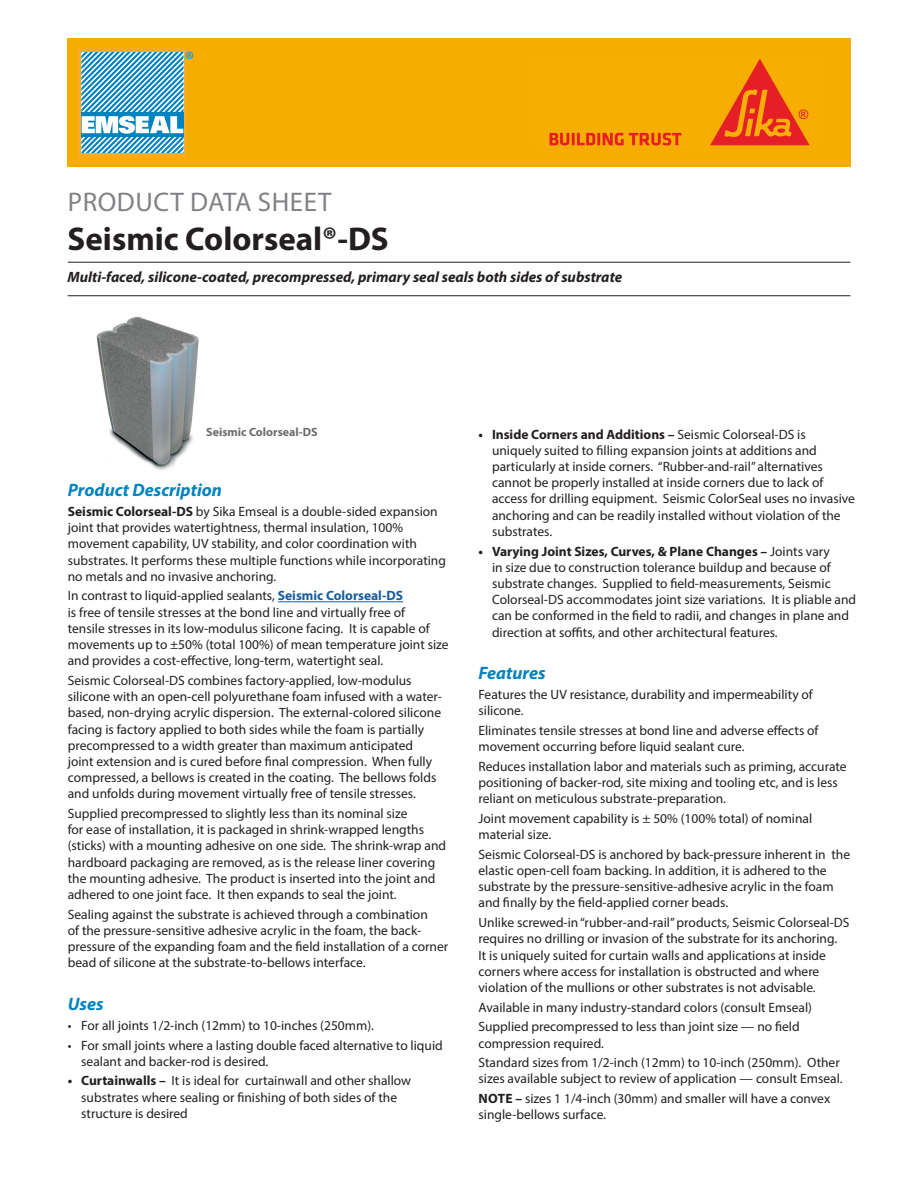
<style>
.page{position:relative;width:918px;height:1188px;background:#fff}
.page>*{position:absolute;margin:0;border:0;box-sizing:border-box;transform-origin:0 0}
.t1{font:700 33px "Myriad Pro";color:#231f20}
.t2{font:27px "Myriad Pro";letter-spacing:.02em;color:#808285}
.t3{font:22.35px "Myriad Pro";color:#009ad9}
.heads{font:italic 700 18px "Myriad Pro";color:#0083bf}
.t4{font:italic 700 15px "Myriad Pro";color:#231f20}
.body_copy{font:13.5px/16.2px "Myriad Pro";color:#231f20}
.t5{font:700 12px "Myriad Pro";color:#6c6d70}
.s1{font-weight:700}
.s2{font-weight:700;color:#175d9e}
</style>
<div class="page">
<img style="left:96px;top:316px;width:103px;height:154px">
<div style="left:68px;top:38px;width:783px;height:128px;background:#f7ad00"></div>
<hr style="left:68px;top:262px;width:782px;height:1px;background:#231f20">
<hr style="left:68px;top:295px;width:782px;height:1px;background:#231f20">
<img style="left:549px;top:59px;width:261px;height:87px">
<svg style="left:81px;top:51px;width:103px;height:102px;background:#72b9d9"></svg>
<hr style="left:77px;top:48px;width:4px;height:109px;background:#faab22">
<hr style="left:184px;top:48px;width:3px;height:109px;background:#faab22">
<hr style="left:77px;top:48px;width:110px;height:3px;background:#faab22">
<hr style="left:77px;top:153px;width:110px;height:4px;background:#faab22">
<hr style="left:278px;top:601px;width:125px;height:1px;background:#175d9e">
<p class="t3" style="left:185px;top:46px;width:11px">®</p>
<p class="t2" style="left:68px;top:185px;width:265px">PRODUCT DATA SHEET</p>
<p class="t1" style="left:68px;top:217px;width:323px">Seismic Colorseal®-DS</p>
<p class="t4" style="left:68px;top:267px;width:556px">Multi-faced, silicone-coated, precompressed, primary seal seals both sides of substrate</p>
<p class="t5" style="left:206px;top:424px;width:113px">Seismic Colorseal-DS</p>
<p class="heads" style="left:68px;top:478px;width:156px">Product Description</p>
<p class="body_copy" style="left:68px;top:503px;width:380px"><span class="s1">Seismic Colorseal-DS</span> by Sika Emseal is a double-sided expansion joint that provides watertightness, thermal insulation, 100% movement capability, UV stability, and color coordination with substrates. It performs these multiple functions while incorporating no metals and no invasive anchoring.</p>
<p class="body_copy" style="left:68px;top:588px;width:382px">In contrast to liquid-applied sealants, <span class="s2">Seismic Colorseal-DS<br></span>is free of tensile stresses at the bond line and virtually free of<br>tensile stresses in its low-modulus silicone facing. It is capable of movements up to ±50% (total 100%) of mean temperature joint size and provides a cost-effective, long-term, watertight seal.</p>
<p class="body_copy" style="left:68px;top:672px;width:376px">Seismic Colorseal-DS combines factory-applied, low-modulus silicone with an open-cell polyurethane foam infused with a water&shy;based, non-drying acrylic dispersion. The external-colored silicone facing is factory applied to both sides while the foam is partially precompressed to a width greater than maximum anticipated joint extension and is cured before final compression. When fully compressed, a bellows is created in the coating. The bellows folds and unfolds during movement virtually free of tensile stresses.</p>
<p class="body_copy" style="left:68px;top:805px;width:380px">Supplied precompressed to slightly less than its nominal size<br>for ease of installation, it is packaged in shrink-wrapped lengths (sticks) with a mounting adhesive on one side. The shrink-wrap and hardboard packaging are removed, as is the release liner covering the mounting adhesive. The product is inserted into the joint and adhered to one joint face. It then expands to seal the joint.</p>
<p class="body_copy" style="left:68px;top:906px;width:382px">Sealing against the substrate is achieved through a combination<br>of the pressure-sensitive adhesive acrylic in the foam, the back&shy;pressure of the expanding foam and the field installation of a corner bead of silicone at the substrate-to-bellows interface.</p>
<p class="heads" style="left:68px;top:992px;width:37px">Uses</p>
<p class="body_copy" style="left:68px;top:1017px;width:308px">• For all joints 1/2-inch (12mm) to 10-inches (250mm).</p>
<p class="body_copy" style="left:81px;top:1037px;width:363px;text-indent:-14px">• For small joints where a lasting double faced alternative to liquid sealant and backer-rod is desired.</p>
<p class="body_copy" style="left:81px;top:1073px;width:331px;text-indent:-14px"><span class="s1">• Curtainwalls –</span> It is ideal for curtainwall and other shallow substrates where sealing or finishing of both sides of the structure is desired</p>
<p class="body_copy" style="left:492px;top:426px;width:364px;text-indent:-14px"><span class="s1">• Inside Corners and Additions –</span> Seismic Colorseal-DS is uniquely suited to filling expansion joints at additions and particularly at inside corners. “Rubber-and-rail” alternatives cannot be properly installed at inside corners due to lack of access for drilling equipment. Seismic ColorSeal uses no invasive anchoring and can be readily installed without violation of the substrates.</p>
<p class="body_copy" style="left:492px;top:543px;width:366px;text-indent:-14px"><span class="s1">• Varying Joint Sizes, Curves, &amp; Plane Changes –</span> Joints vary<br>in size due to construction tolerance buildup and because of substrate changes. Supplied to field-measurements, Seismic Colorseal-DS accommodates joint size variations. It is pliable and can be conformed in the field to radii, and changes in plane and direction at soffits, and other architectural features.</p>
<p class="heads" style="left:478px;top:662px;width:69px">Features</p>
<p class="body_copy" style="left:478px;top:686px;width:336px">Features the UV resistance, durability and impermeability of silicone.</p>
<p class="body_copy" style="left:478px;top:722px;width:342px">Eliminates tensile stresses at bond line and adverse effects of movement occurring before liquid sealant cure.</p>
<p class="body_copy" style="left:478px;top:758px;width:370px">Reduces installation labor and materials such as priming, accurate positioning of backer-rod, site mixing and tooling etc, and is less reliant on meticulous substrate-preparation.</p>
<p class="body_copy" style="left:478px;top:810px;width:335px">Joint movement capability is ± 50% (100% total) of nominal material size.</p>
<p class="body_copy" style="left:478px;top:846px;width:373px">Seismic Colorseal-DS is anchored by back-pressure inherent in the elastic open-cell foam backing. In addition, it is adhered to the substrate by the pressure-sensitive-adhesive acrylic in the foam and finally by the field-applied corner beads.</p>
<p class="body_copy" style="left:478px;top:914px;width:373px">Unlike screwed-in “rubber-and-rail” products, Seismic Colorseal-DS requires no drilling or invasion of the substrate for its anchoring.<br>It is uniquely suited for curtain walls and applications at inside corners where access for installation is obstructed and where violation of the mullions or other substrates is not advisable.</p>
<p class="body_copy" style="left:478px;top:999px;width:335px">Available in many industry-standard colors (consult Emseal)</p>
<p class="body_copy" style="left:478px;top:1019px;width:323px">Supplied precompressed to less than joint size — no field compression required.</p>
<p class="body_copy" style="left:478px;top:1054px;width:366px">Standard sizes from 1/2-inch (12mm) to 10-inch (250mm). Other sizes available subject to review of application — consult Emseal.</p>
<p class="body_copy" style="left:478px;top:1090px;width:353px"><span class="s1">NOTE –</span> sizes 1 1/4-inch (30mm) and smaller will have a convex single-bellows surface.</p>
</div>
